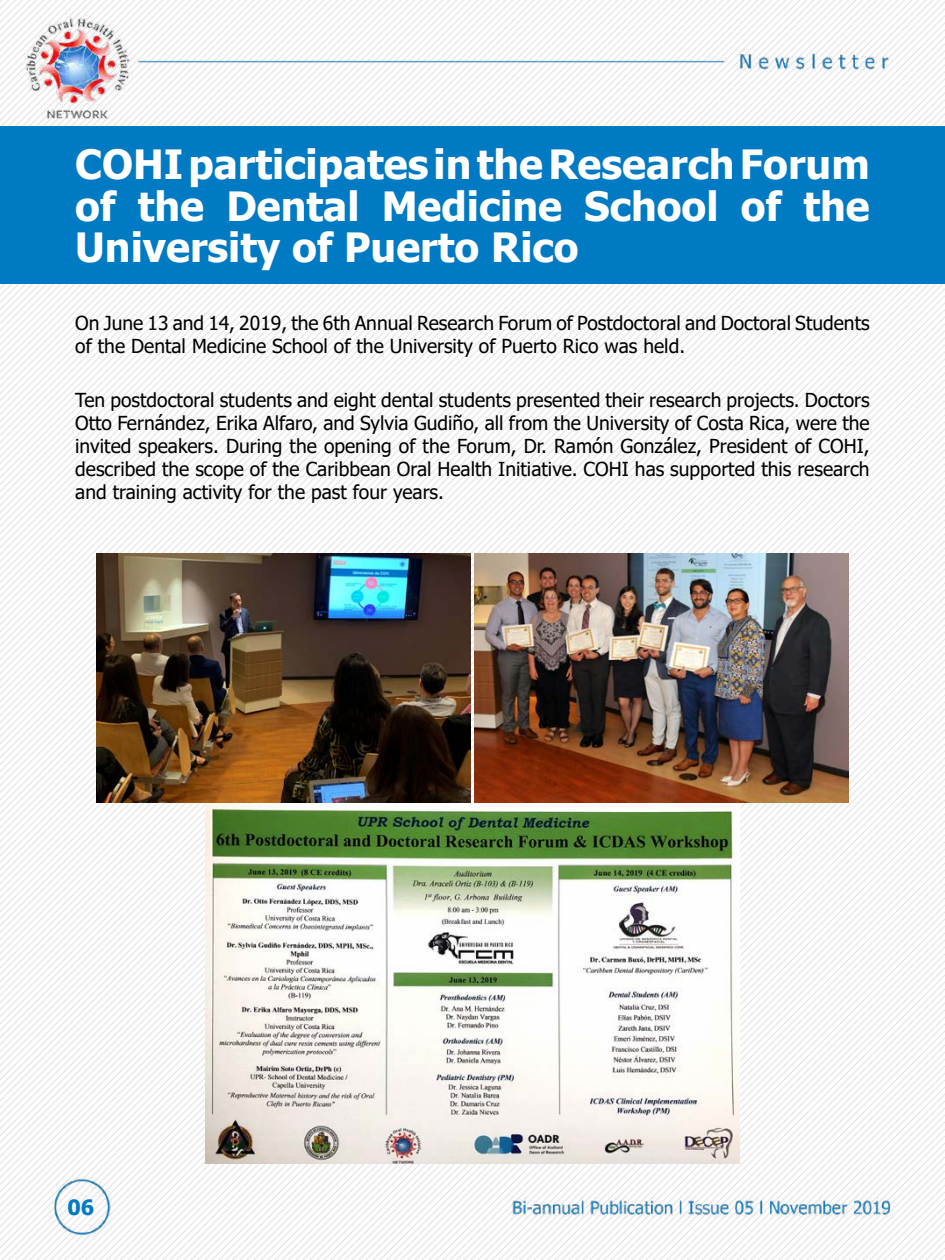
<style>
.page{position:relative;width:945px;height:1260px;background:#fff}
.page>*{position:absolute;margin:0;border:0;box-sizing:border-box;transform-origin:0 0}
.t1{font:700 40.25px/41.1px "Tahoma";color:#fff;text-align:justify}
.t2{font:700 21px "Tahoma";color:#007bc3}
.t3{font:19.25px/23.1px "Tahoma";color:#000}
</style>
<div class="page">
<img style="left:0;top:0;width:945px;height:1260px">
<img style="left:206px;top:798px;width:533px;height:366px">
<img style="left:97px;top:554px;width:373px;height:249px">
<img style="left:475px;top:554px;width:373px;height:249px">
<div style="left:0;top:126px;width:945px;height:158px;background:#007bc3"></div>
<h1 class="t1" style="left:75px;top:146px;width:796px">COHI participates in the Research Forum of the Dental Medicine School of the University of Puerto Rico</h1>
<p class="t3" style="left:75px;top:312px;width:796px">On June 13 and 14, 2019, the 6th Annual Research Forum of Postdoctoral and Doctoral Students of the Dental Medicine School of the University of Puerto Rico was held.</p>
<p class="t3" style="left:75px;top:389px;width:796px;text-align:justify">Ten postdoctoral students and eight dental students presented their research projects. Doctors Otto Fernández, Erika Alfaro, and Sylvia Gudiño, all from the University of Costa Rica, were the invited speakers. During the opening of the Forum, Dr. Ramón González, President of COHI, described the scope of the Caribbean Oral Health Initiative. COHI has supported this research and training activity for the past four years.</p>
<p class="t2" style="left:67px;top:1193px;width:28px">06</p>
</div>
